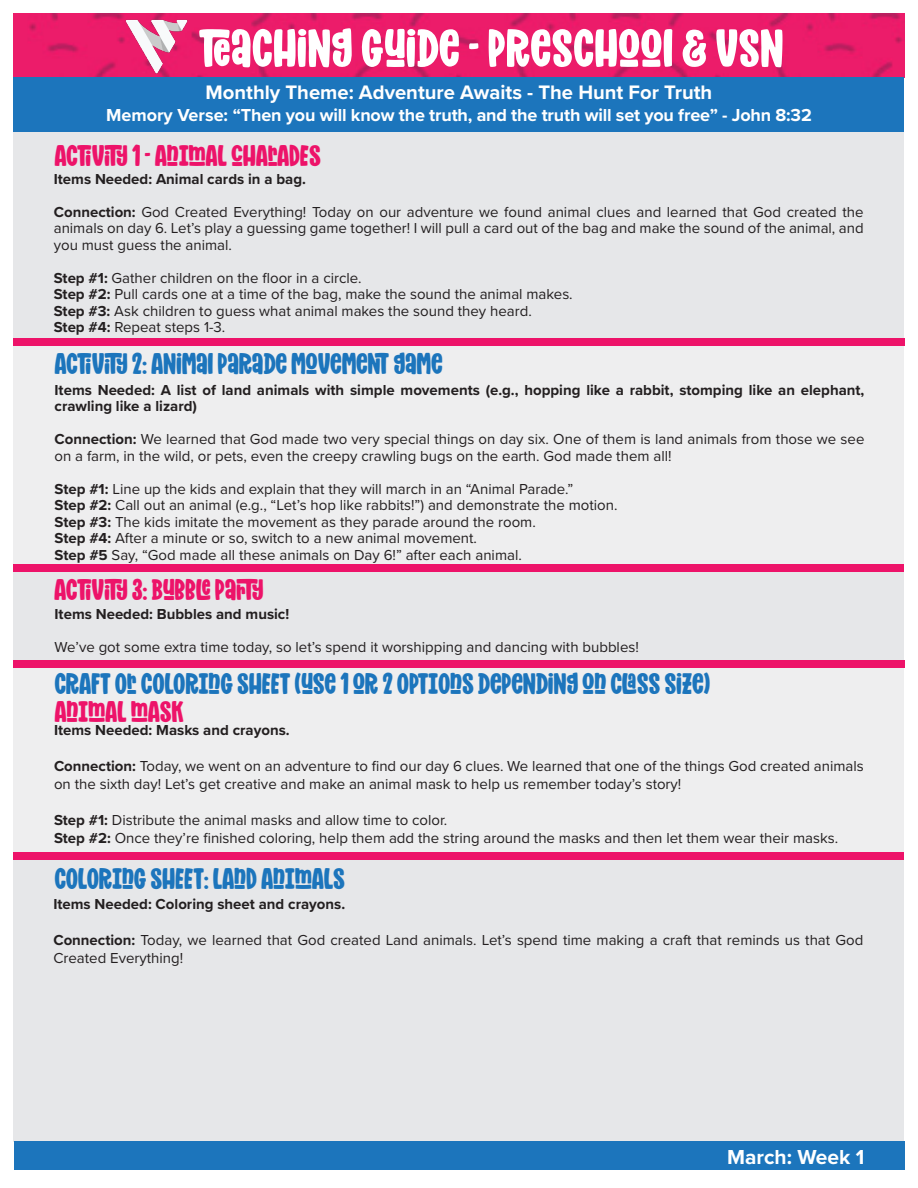
<style>
.page{position:relative;width:918px;height:1188px;background:#fff}
.page>*{position:absolute;margin:0;border:0;box-sizing:border-box;transform-origin:0 0}
.t1{font:54px "Mighty Mountain";color:#fff}
.t2{font:30px "Mighty Mountain";letter-spacing:-.01em;color:#1c75bc}
.t3{font:30px "Mighty Mountain";letter-spacing:-.01em;color:#ed1369}
.t4{font:700 21px "Proxima Nova";color:#fff}
.t5{font:700 20.25px "Proxima Nova";color:#fff}
.t6{font:700 18px "Proxima Nova";letter-spacing:-.01em;color:#fff}
.t7{font:15px/16.5px "Proxima Nova";color:#231f20}
.t8{font:700 15px/16.5px "Proxima Nova";color:#231f20}
.s1{font-weight:700}
</style>
<div class="page">
<div style="left:14px;top:852px;width:890px;height:290px;background:#e6e7e9"></div>
<div style="left:13px;top:668px;width:891px;height:188px;background:#eeeeef"></div>
<div style="left:13px;top:563px;width:891px;height:101px;background:#e6e7e9"></div>
<img style="left:14px;top:14px;width:891px;height:63px">
<div style="left:14px;top:77px;width:890px;height:56px;background:#1c75bc"></div>
<div style="left:14px;top:133px;width:890px;height:209px;background:#e6e7e9"></div>
<div style="left:14px;top:1142px;width:891px;height:28px;background:#1c75bc"></div>
<img style="left:124px;top:14px;width:64px;height:63px">
<div style="left:13px;top:342px;width:891px;height:222px;background:#eeeeef"></div>
<div style="left:13px;top:338px;width:891px;height:8px;background:#ed1369"></div>
<div style="left:13px;top:660px;width:891px;height:8px;background:#ed1369"></div>
<div style="left:13px;top:564px;width:891px;height:8px;background:#ed1369"></div>
<div style="left:13px;top:852px;width:891px;height:7px;background:#ed1369"></div>
<p class="t1" style="left:198px;top:11px;width:587px">TEACHING GUIDE - PRESCHOOL &amp; VSN</p>
<p class="t5" style="left:206px;top:77px;width:508px">Monthly Theme: Adventure Awaits - The Hunt For Truth</p>
<p class="t6" style="left:106px;top:102px;width:707px">Memory Verse: “Then you will know the truth, and the truth will set you free” - John 8:32</p>
<p class="t3" style="left:54px;top:135px;width:268px">ACTIVITY 1 - ANIMAL CHARADES</p>
<p class="t8" style="left:54px;top:170px;width:254px">Items Needed: Animal cards in a bag.</p>
<p class="t7" style="left:54px;top:203px;width:812px;text-align:justify"><span class="s1">Connection:</span> God Created Everything! Today on our adventure we found animal clues and learned that God created the animals on day 6. Let’s play a guessing game together! I will pull a card out of the bag and make the sound of the animal, and you must guess the animal.</p>
<p class="t7" style="left:54px;top:269px;width:309px"><span class="s1">Step #1:</span> Gather children on the floor in a circle.</p>
<p class="t7" style="left:54px;top:285px;width:520px"><span class="s1">Step #2:</span> Pull cards one at a time of the bag, make the sound the animal makes.</p>
<p class="t7" style="left:54px;top:302px;width:480px"><span class="s1">Step #3:</span> Ask children to guess what animal makes the sound they heard.</p>
<p class="t7" style="left:54px;top:318px;width:173px"><span class="s1">Step #4:</span> Repeat steps 1-3.</p>
<p class="t2" style="left:54px;top:343px;width:390px">ACTIVITY 2: ANIMAL PARADE MOVEMENT GAME</p>
<p class="t8" style="left:55px;top:381px;width:811px">Items Needed: A list of land animals with simple movements (e.g., hopping like a rabbit, stomping like an elephant, crawling like a lizard)</p>
<p class="t7" style="left:55px;top:430px;width:811px"><span class="s1">Connection:</span> We learned that God made two very special things on day six. One of them is land animals from those we see on a farm, in the wild, or pets, even the creepy crawling bugs on the earth. God made them all!</p>
<p class="t7" style="left:55px;top:480px;width:520px"><span class="s1">Step #1:</span> Line up the kids and explain that they will march in an “Animal Parade.”</p>
<p class="t7" style="left:55px;top:496px;width:564px"><span class="s1">Step #2:</span> Call out an animal (e.g., “Let’s hop like rabbits!”) and demonstrate the motion.</p>
<p class="t7" style="left:55px;top:513px;width:483px"><span class="s1">Step #3:</span> The kids imitate the movement as they parade around the room.</p>
<p class="t7" style="left:55px;top:529px;width:424px"><span class="s1">Step #4:</span> After a minute or so, switch to a new animal movement.</p>
<p class="t7" style="left:55px;top:546px;width:469px"><span class="s1">Step #5</span> Say, “God made all these animals on Day 6!” after each animal.</p>
<p class="t3" style="left:54px;top:569px;width:211px">ACTIVITY 3: BUBBLE PARTY</p>
<p class="t8" style="left:55px;top:606px;width:236px">Items Needed: Bubbles and music!</p>
<p class="t7" style="left:55px;top:639px;width:586px">We’ve got some extra time today, so let’s spend it worshipping and dancing with bubbles!</p>
<p class="t2" style="left:54px;top:663px;width:658px">CRAFT OR COLORING SHEET (USE 1 OR 2 OPTIONS DEPENDING ON CLASS SIZE)</p>
<p class="t3" style="left:54px;top:691px;width:131px">ANIMAL MASK</p>
<p class="t8" style="left:54px;top:722px;width:237px">Items Needed: Masks and crayons.</p>
<p class="t7" style="left:54px;top:757px;width:811px;line-height:18px"><span class="s1">Connection:</span> Today, we went on an adventure to find our day 6 clues. We learned that one of the things God created animals on the sixth day! Let’s get creative and make an animal mask to help us remember today’s story!</p>
<p class="t7" style="left:54px;top:811px;width:395px"><span class="s1">Step #1:</span> Distribute the animal masks and allow time to color.</p>
<p class="t7" style="left:54px;top:829px;width:786px"><span class="s1">Step #2:</span> Once they’re finished coloring, help them add the string around the masks and then let them wear their masks.</p>
<p class="t2" style="left:54px;top:858px;width:292px">COLORING SHEET: LAND ANIMALS</p>
<p class="t8" style="left:53px;top:895px;width:293px">Items Needed: Coloring sheet and crayons.</p>
<p class="t7" style="left:53px;top:930px;width:811px;line-height:18px"><span class="s1">Connection:</span> Today, we learned that God created Land animals. Let’s spend time making a craft that reminds us that God<br>Created Everything!</p>
<p class="t4" style="left:727px;top:1141px;width:139px">March: Week 1</p>
</div>
